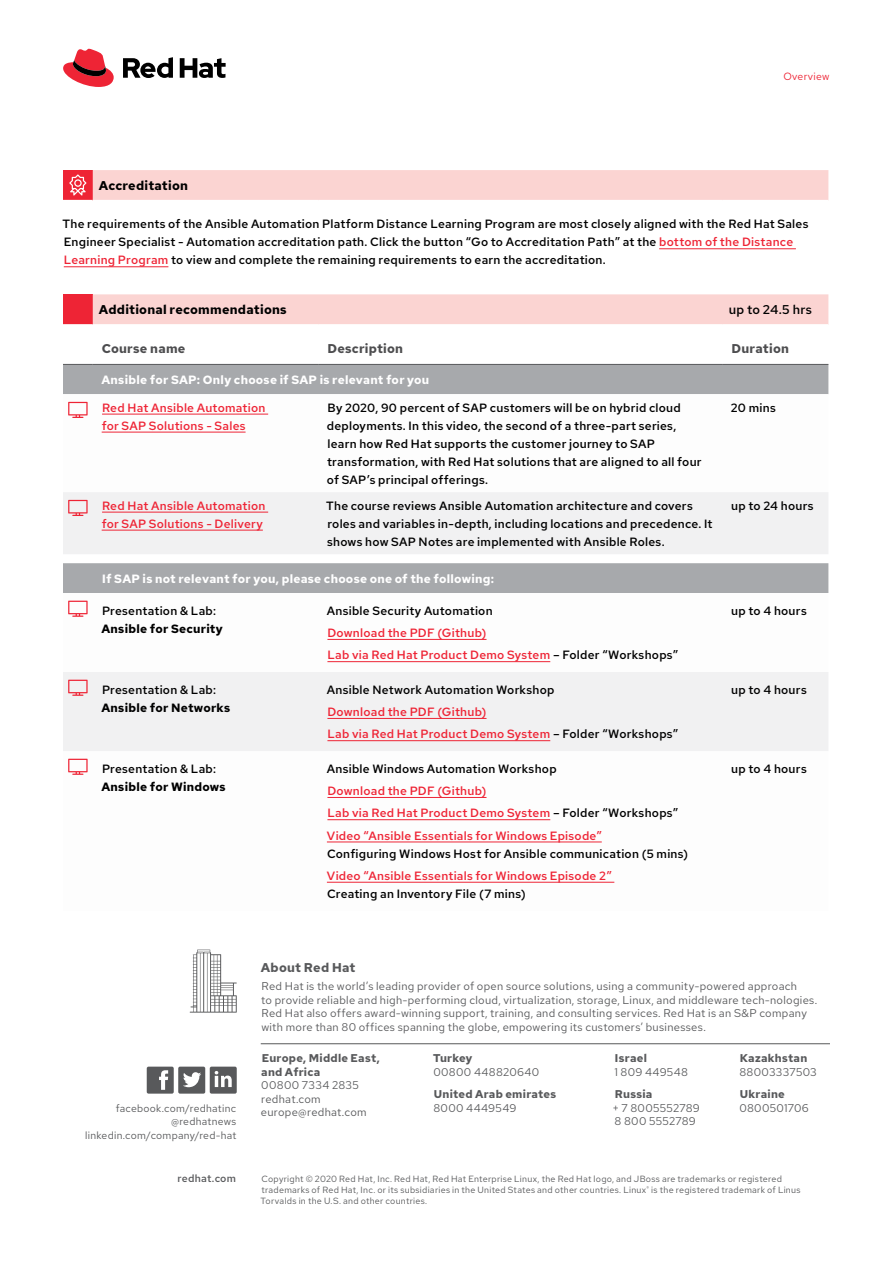
<style>
.page{position:relative;width:893px;height:1263px;background:#fff}
.page>*{position:absolute;margin:0;border:0;box-sizing:border-box;transform-origin:0 0}
.t1{font:700 12.75px "Red Hat Text";letter-spacing:.02em;color:#000}
.t2{font:700 12.75px "Red Hat Text";letter-spacing:.02em;color:#4d4d4f}
.t3{font:700 12.75px "Red Hat Text";letter-spacing:.02em;color:#58595b}
.t4{font:500 12.75px "Red Hat Text";letter-spacing:.02em;color:#000}
.t5{font:500 12px/18px "Red Hat Text";letter-spacing:.02em;color:#000}
.t6{font:500 12px/22.2px "Red Hat Text";letter-spacing:.02em;color:#ee2435}
.t7{font:700 12px "Red Hat Text";letter-spacing:.02em;color:#fff}
.t8{font:700 12px "Red Hat Text";letter-spacing:.02em;color:#000}
.t9{font:11.25px/13.5px "Red Hat Text";letter-spacing:.025em;color:#58595b}
.t10{font:700 11.25px/13.5px "Red Hat Text";letter-spacing:.025em;color:#58595b}
.t11{font:10.5px/13.5px "Red Hat Text";letter-spacing:.025em;color:#58595b;text-align:right}
.t12{font:500 10.5px "Red Hat Text";letter-spacing:.025em;color:#58595b}
.t13{font:10.5px "Red Hat Text";letter-spacing:.025em;color:#ee2435}
.t14{font:9px/11.2px "Red Hat Text";letter-spacing:.03em;color:#58595b}
.s1{color:#ee2435}
.s2{color:#000}
</style>
<div class="page">
<svg style="left:147px;top:1067px;width:90px;height:27px"></svg>
<hr style="left:261px;top:1043px;width:569px;height:1px;background:#58595b">
<svg style="left:190px;top:950px;width:47px;height:63px"></svg>
<hr style="left:659px;top:248px;width:137px;height:1px;background:#ee2435">
<hr style="left:64px;top:266px;width:104px;height:1px;background:#ee2435">
<div style="left:63px;top:170px;width:30px;height:31px;background:#ee2435"></div>
<div style="left:93px;top:170px;width:735px;height:30px;background:#fbd4d2"></div>
<hr style="left:63px;top:200px;width:30px;height:1px;background:#fff">
<svg style="left:69px;top:174px;width:17px;height:22px"></svg>
<div style="left:63px;top:294px;width:30px;height:31px;background:#ee2435"></div>
<div style="left:93px;top:294px;width:735px;height:30px;background:#fbd4d2"></div>
<hr style="left:63px;top:324px;width:30px;height:2px;background:#fff">
<div style="left:63px;top:365px;width:765px;height:29px;background:#a7a9ac"></div>
<svg style="left:68px;top:401px;width:201px;height:32px"></svg>
<div style="left:63px;top:492px;width:765px;height:62px;background:#f1f1f2"></div>
<hr style="left:63px;top:364px;width:30px;height:1px;background:#58595b">
<hr style="left:93px;top:364px;width:225px;height:1px;background:#58595b">
<hr style="left:318px;top:364px;width:404px;height:1px;background:#58595b">
<hr style="left:722px;top:364px;width:106px;height:1px;background:#58595b">
<svg style="left:68px;top:402px;width:20px;height:16px"></svg>
<hr style="left:102px;top:414px;width:166px;height:1px;background:#ee2435">
<hr style="left:102px;top:432px;width:144px;height:1px;background:#ee2435">
<svg style="left:68px;top:500px;width:20px;height:16px"></svg>
<hr style="left:102px;top:512px;width:166px;height:1px;background:#ee2435">
<hr style="left:102px;top:530px;width:161px;height:1px;background:#ee2435">
<div style="left:63px;top:563px;width:765px;height:30px;background:#a7a9ac"></div>
<svg style="left:68px;top:600px;width:547px;height:283px"></svg>
<div style="left:63px;top:672px;width:765px;height:79px;background:#f1f1f2"></div>
<svg style="left:68px;top:601px;width:20px;height:16px"></svg>
<hr style="left:327px;top:639px;width:159px;height:1px;background:#ee2435">
<hr style="left:327px;top:661px;width:223px;height:1px;background:#ee2435">
<svg style="left:68px;top:680px;width:20px;height:16px"></svg>
<hr style="left:327px;top:718px;width:159px;height:1px;background:#ee2435">
<hr style="left:327px;top:740px;width:223px;height:1px;background:#ee2435">
<svg style="left:68px;top:759px;width:20px;height:16px"></svg>
<hr style="left:327px;top:797px;width:159px;height:1px;background:#ee2435">
<hr style="left:327px;top:819px;width:223px;height:1px;background:#ee2435">
<hr style="left:327px;top:842px;width:275px;height:1px;background:#ee2435">
<hr style="left:327px;top:882px;width:287px;height:1px;background:#ee2435">
<svg style="left:63px;top:49px;width:51px;height:38px"></svg>
<svg style="left:123px;top:57px;width:103px;height:21px"></svg>
<p class="t13" style="left:783px;top:69px;width:48px">Overview</p>
<p class="t1" style="left:99px;top:177px;width:91px">Accreditation</p>
<p class="t5" style="left:63px;top:215px;width:747px">The requirements of the Ansible Automation Platform Distance Learning Program are most closely aligned with the Red Hat Sales<br>Engineer Specialist - Automation accreditation path. Click the button “Go to Accreditation Path” at the <span class="s1">bottom of the Distance<br>Learning Program</span> to view and complete the remaining requirements to earn the accreditation.</p>
<p class="t1" style="left:99px;top:301px;width:189px">Additional recommendations</p>
<p class="t4" style="left:729px;top:301px;width:85px">up to 24.5 hrs</p>
<p class="t2" style="left:102px;top:340px;width:85px">Course name</p>
<p class="t2" style="left:327px;top:340px;width:77px">Description</p>
<p class="t2" style="left:731px;top:340px;width:59px">Duration</p>
<p class="t7" style="left:101px;top:372px;width:329px">Ansible for SAP: Only choose if SAP is relevant for you</p>
<p class="t6" style="left:102px;top:398px;width:165px;line-height:18px">Red Hat Ansible Automation for SAP Solutions - Sales</p>
<p class="t5" style="left:327px;top:398px;width:376px">By 2020, 90 percent of SAP customers will be on hybrid cloud deployments. In this video, the second of a three-part series, learn how Red Hat supports the customer journey to SAP transformation, with Red Hat solutions that are aligned to all four of SAP’s principal offerings.</p>
<p class="t5" style="left:731px;top:398px;width:46px">20 mins</p>
<p class="t6" style="left:102px;top:496px;width:165px;line-height:18px">Red Hat Ansible Automation for SAP Solutions - Delivery</p>
<p class="t5" style="left:326px;top:496px;width:388px">The course reviews Ansible Automation architecture and covers roles and variables in-depth, including locations and precedence. It shows how SAP Notes are implemented with Ansible Roles.</p>
<p class="t5" style="left:731px;top:496px;width:84px">up to 24 hours</p>
<p class="t7" style="left:102px;top:570px;width:393px">If SAP is not relevant for you, please choose one of the following:</p>
<p class="t5" style="left:102px;top:601px;width:115px">Presentation &amp; Lab:</p>
<p class="t8" style="left:101px;top:620px;width:123px">Ansible for Security</p>
<p class="t5" style="left:327px;top:601px;width:167px">Ansible Security Automation</p>
<p class="t6" style="left:327px;top:621px;width:352px">Download the PDF (Github)<br>Lab via Red Hat Product Demo System <span class="s2">– Folder “Workshops”</span></p>
<p class="t5" style="left:731px;top:601px;width:77px">up to 4 hours</p>
<p class="t5" style="left:102px;top:680px;width:115px">Presentation &amp; Lab:</p>
<p class="t8" style="left:101px;top:699px;width:130px">Ansible for Networks</p>
<p class="t5" style="left:102px;top:759px;width:115px">Presentation &amp; Lab:</p>
<p class="t8" style="left:101px;top:778px;width:126px">Ansible for Windows</p>
<p class="t5" style="left:327px;top:680px;width:229px">Ansible Network Automation Workshop</p>
<p class="t6" style="left:327px;top:701px;width:352px">Download the PDF (Github)<br>Lab via Red Hat Product Demo System <span class="s2">– Folder “Workshops”</span></p>
<p class="t5" style="left:327px;top:759px;width:231px">Ansible Windows Automation Workshop</p>
<p class="t6" style="left:327px;top:780px;width:353px">Download the PDF (Github)<br>Lab via Red Hat Product Demo System <span class="s2">– Folder “Workshops”<br></span>Video “Ansible Essentials for Windows Episode”</p>
<p class="t5" style="left:327px;top:844px;width:363px">Configuring Windows Host for Ansible communication (5 mins)</p>
<p class="t6" style="left:327px;top:864px;width:286px">Video “Ansible Essentials for Windows Episode 2”</p>
<p class="t5" style="left:327px;top:884px;width:200px">Creating an Inventory File (7 mins)</p>
<p class="t5" style="left:731px;top:680px;width:77px">up to 4 hours</p>
<p class="t5" style="left:731px;top:759px;width:77px">up to 4 hours</p>
<p class="t11" style="left:85px;top:1101px;width:153px">facebook.com/redhatinc @redhatnews linkedin.com/company/red-hat</p>
<p class="t12" style="left:178px;top:1171px;width:60px">redhat.com</p>
<p class="t3" style="left:261px;top:959px;width:96px">About Red Hat</p>
<p class="t9" style="left:261px;top:979px;width:558px">Red Hat is the world’s leading provider of open source solutions, using a community-powered approach<br>to provide reliable and high-performing cloud, virtualization, storage, Linux, and middleware tech-nologies.<br>Red Hat also offers award-winning support, training, and consulting services. Red Hat is an S&amp;P company with more than 80 offices spanning the globe, empowering its customers’ businesses.</p>
<p class="t10" style="left:433px;top:1051px;width:41px">Turkey</p>
<p class="t9" style="left:433px;top:1065px;width:107px">00800 448820640</p>
<p class="t10" style="left:434px;top:1087px;width:124px">United Arab emirates</p>
<p class="t9" style="left:433px;top:1101px;width:85px">8000 4449549</p>
<p class="t10" style="left:261px;top:1051px;width:120px">Europe, Middle East, and Africa</p>
<p class="t9" style="left:261px;top:1078px;width:107px">00800 7334 2835 redhat.com europe@redhat.com</p>
<p class="t10" style="left:615px;top:1051px;width:34px">Israel</p>
<p class="t9" style="left:614px;top:1065px;width:75px">1 809 449548</p>
<p class="t10" style="left:615px;top:1087px;width:39px">Russia</p>
<p class="t9" style="left:613px;top:1101px;width:89px">+ 7 8005552789<br>8 800 5552789</p>
<p class="t10" style="left:740px;top:1051px;width:69px">Kazakhstan</p>
<p class="t9" style="left:739px;top:1065px;width:79px">88003337503</p>
<p class="t10" style="left:740px;top:1087px;width:47px">Ukraine</p>
<p class="t9" style="left:739px;top:1101px;width:71px">0800501706</p>
<p class="t14" style="left:261px;top:1172px;width:541px">Copyright © 2020 Red Hat, Inc. Red Hat, Red Hat Enterprise Linux, the Red Hat logo, and JBoss are trademarks or registered trademarks of Red Hat, Inc. or its subsidiaries in the United States and other countries. Linux<sup>®</sup> is the registered trademark of Linus<br>Torvalds in the U.S. and other countries.</p>
</div>
